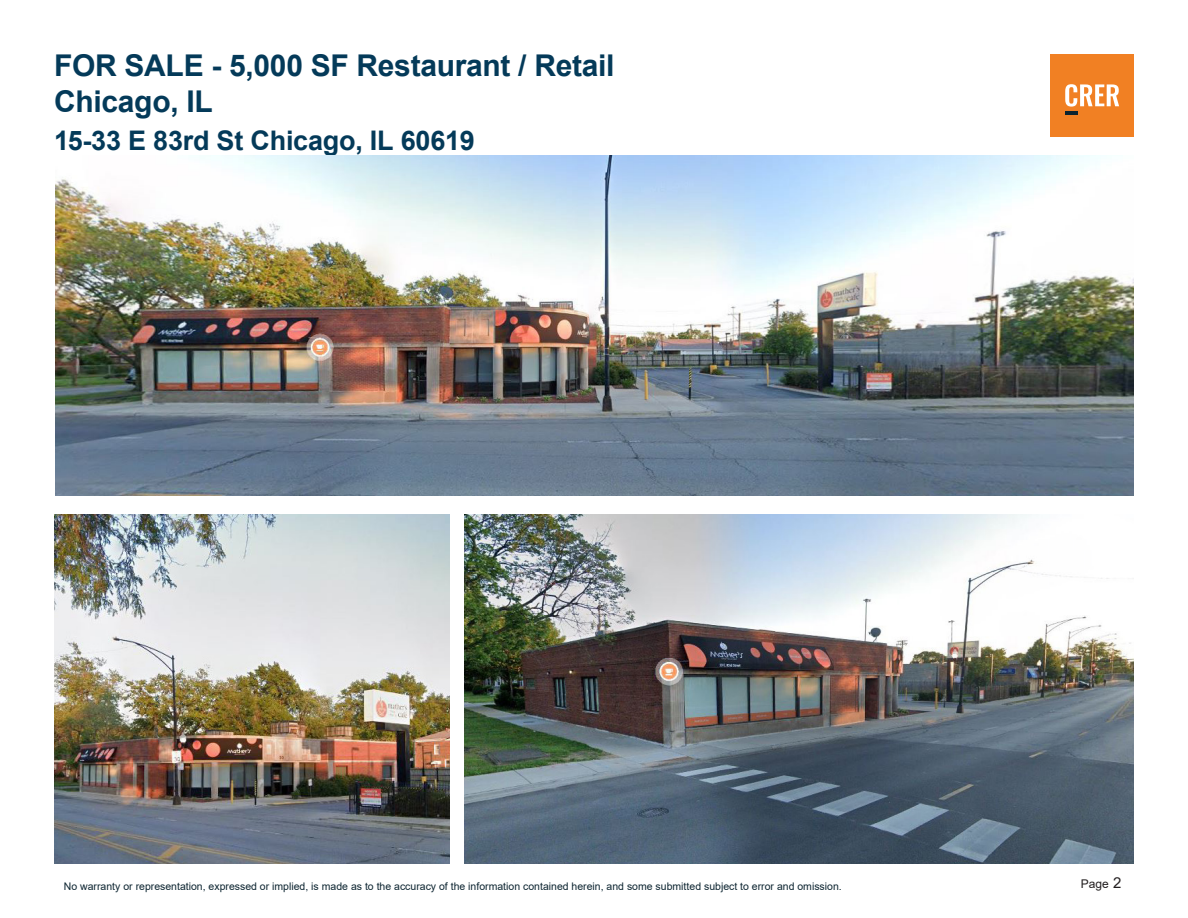
<style>
.page{position:relative;width:1188px;height:918px;background:#fff}
.page>*{position:absolute;margin:0;border:0;box-sizing:border-box;transform-origin:0 0}
.t1{font:700 30px/36px "Arial";letter-spacing:-.01em;color:#043a59}
.t2{font:700 27px "Arial";letter-spacing:-.01em;color:#043a59}
.t3{font:12px "Arial";color:#231f20}
.t4{font:10.5px "Arial";color:#0d2531}
.s1{font-size:15px}
</style>
<div class="page">
<img style="left:464px;top:515px;width:670px;height:349px">
<img style="left:55px;top:155px;width:1079px;height:341px">
<img style="left:54px;top:515px;width:396px;height:349px">
<div style="left:1050px;top:54px;width:84px;height:83px;background:#f18023"></div>
<svg style="left:1065px;top:84px;width:54px;height:23px"></svg>
<hr style="left:1065px;top:111px;width:12px;height:4px;background:#0b232f">
<h1 class="t1" style="left:54px;top:47px;width:562px">FOR SALE - 5,000 SF Restaurant / Retail<br>Chicago, IL</h1>
<h2 class="t2" style="left:54px;top:121px;width:422px">15-33 E 83rd St Chicago, IL 60619</h2>
<p class="t4" style="left:64px;top:879px;width:779px">No warranty or representation, expressed or implied, is made as to the accuracy of the information contained herein, and some submitted subject to error and omission.</p>
<p class="t3" style="left:1081px;top:876px;width:42px">Page <span class="s1">2</span></p>
</div>
